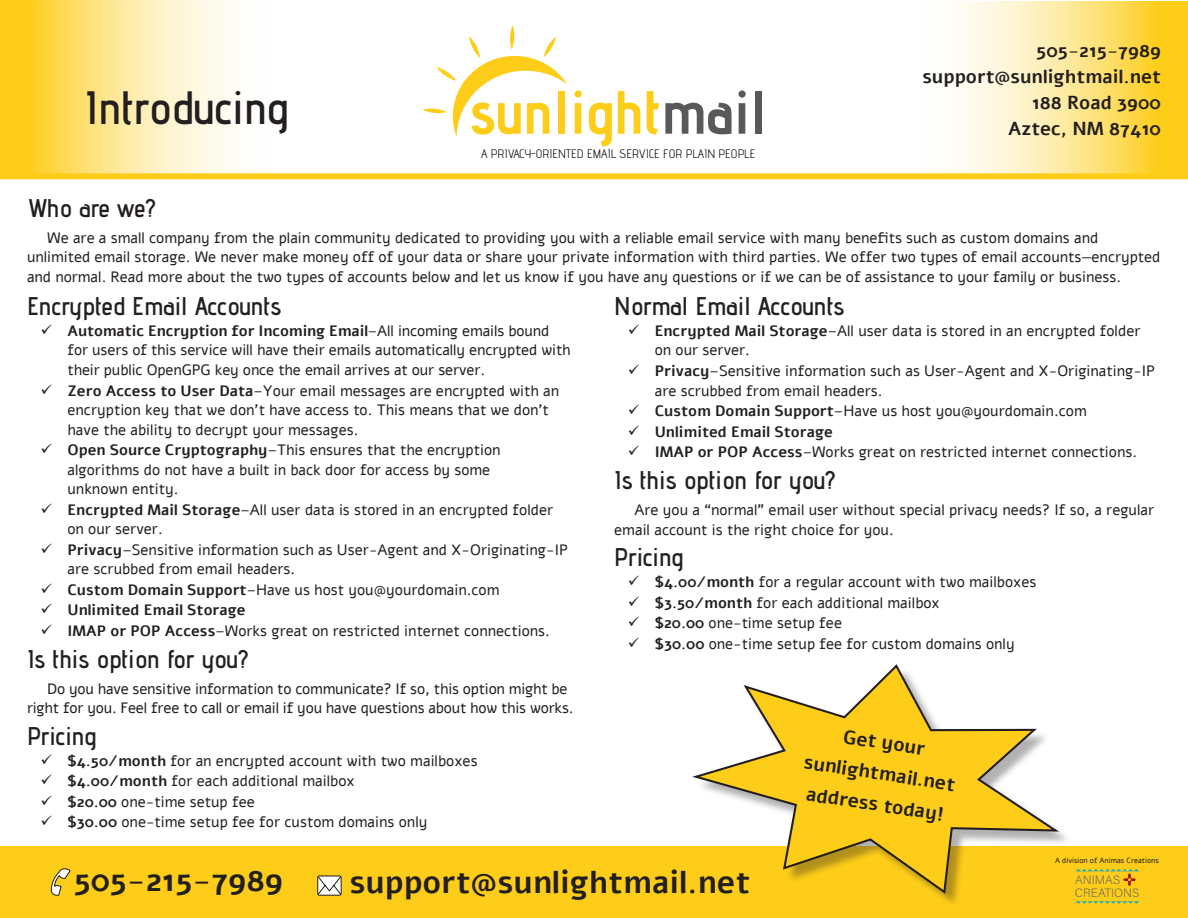
<style>
.page{position:relative;width:1188px;height:918px;background:#fff}
.page>*{position:absolute;margin:0;border:0;box-sizing:border-box;transform-origin:0 0}
.t1{font:700 60.9px "Advent Pro";color:#fecd19}
.t2{font:600 46.5px "Advent Pro";color:#231f20}
.t3{font:700 31.5px "Alef";color:#231f20}
.t4{font:600 25.5px "Advent Pro";color:#231f20}
.t5{font:700 19.05px/31.2px "Alef";color:#231f20;text-align:center}
.t6{font:700 18.75px/26.2px "Alef";color:#231f20;text-align:right}
.t7{font:15px/20px "Alef";color:#231f20}
.t8{font:12.15px "Advent Pro";color:#050504}
.t9{font:200 12px/13px "Acumin Pro";color:#636366}
.t10{font:7.5px "Alef";color:#231f20}
.s1{color:#58595b}
.s2{font-weight:700}
</style>
<div class="page">
<svg style="left:957px;top:1px;width:231px;height:172px;background:#fee68d"></svg>
<svg style="left:0;top:0;width:230px;height:173px;background:#fee58d"></svg>
<div style="left:0;top:846px;width:1188px;height:72px;background:#fecd19"></div>
<div style="left:0;top:173px;width:1188px;height:6px;background:#fecd19"></div>
<svg style="left:1076px;top:901px;width:63px;height:3px"></svg>
<svg style="left:1076px;top:869px;width:63px;height:16px"></svg>
<svg style="left:318px;top:876px;width:23px;height:19px"></svg>
<svg style="left:51px;top:869px;width:19px;height:27px"></svg>
<div style="left:696px;top:667px;width:377px;height:241px;background:#231f20;opacity:.35"></div>
<svg style="left:692px;top:664px;width:371px;height:232px"></svg>
<svg style="left:423px;top:25px;width:144px;height:112px"></svg>
<h2 class="t2" style="left:85px;top:79px;width:205px">Introducing</h2>
<h1 class="t1" style="left:469px;top:75px;width:299px">sunlight<span class="s1">mail</span></h1>
<p class="t8" style="left:481px;top:146px;width:276px">A PRIVACY-ORIENTED EMAIL SERVICE FOR PLAIN PEOPLE</p>
<p class="t6" style="left:922px;top:37px;width:240px">505-215-7989 support@sunlightmail.net<br>188 Road 3900<br>Aztec, NM 87410</p>
<h3 class="t4" style="left:27px;top:192px;width:130px">Who are we?</h3>
<p class="t7" style="left:27px;top:228px;width:1135px;line-height:19.5px;text-indent:20px">We are a small company from the plain community dedicated to providing you with a reliable email service with many benefits such as custom domains and unlimited email storage. We never make money off of your data or share your private information with third parties. We offer two types of email accounts—encrypted and normal. Read more about the two types of accounts below and let us know if you have any questions or if we can be of assistance to your family or business.</p>
<h3 class="t4" style="left:27px;top:291px;width:256px">Encrypted Email Accounts</h3>
<p class="t7" style="left:67px;top:321px;width:505px"><span class="s2">Automatic Encryption for Incoming Email</span>–All incoming emails bound for users of this service will have their emails automatically encrypted with their public OpenGPG key once the email arrives at our server.<br><span class="s2">Zero Access to User Data</span>–Your email messages are encrypted with an encryption key that we don’t have access to. This means that we don’t have the ability to decrypt your messages.<br><span class="s2">Open Source Cryptography</span>–This ensures that the encryption algorithms do not have a built in back door for access by some<br>unknown entity.<br><span class="s2">Encrypted Mail Storage</span>–All user data is stored in an encrypted folder on our server.<br><span class="s2">Privacy</span>–Sensitive information such as User-Agent and X-Originating-IP are scrubbed from email headers.<br><span class="s2">Custom Domain Support</span>–Have us host you@yourdomain.com <span class="s2">Unlimited Email Storage<br>IMAP or POP Access</span>–Works great on restricted internet connections.</p>
<h3 class="t4" style="left:27px;top:643px;width:223px">Is this option for you?</h3>
<p class="t7" style="left:27px;top:679px;width:548px;line-height:19.5px;text-indent:20px">Do you have sensitive information to communicate? If so, this option might be right for you. Feel free to call or email if you have questions about how this works.</p>
<h3 class="t4" style="left:27px;top:721px;width:71px">Pricing</h3>
<p class="t7" style="left:67px;top:750px;width:412px;line-height:20.5px"><span class="s2">$4.50/month</span> for an encrypted account with two mailboxes <span class="s2">$4.00/month</span> for each additional mailbox<br><span class="s2">$20.00</span> one-time setup fee<br><span class="s2">$30.00</span> one-time setup fee for custom domains only</p>
<h3 class="t4" style="left:614px;top:291px;width:232px">Normal Email Accounts</h3>
<p class="t7" style="left:655px;top:321px;width:502px"><span class="s2">Encrypted Mail Storage</span>–All user data is stored in an encrypted folder on our server.<br><span class="s2">Privacy</span>–Sensitive information such as User-Agent and X-Originating-IP are scrubbed from email headers.<br><span class="s2">Custom Domain Support</span>–Have us host you@yourdomain.com <span class="s2">Unlimited Email Storage<br>IMAP or POP Access</span>–Works great on restricted internet connections.</p>
<h3 class="t4" style="left:614px;top:464px;width:223px">Is this option for you?</h3>
<p class="t7" style="left:614px;top:500px;width:542px;line-height:19.5px;text-indent:20px">Are you a “normal” email user without special privacy needs? If so, a regular email account is the right choice for you.</p>
<h3 class="t4" style="left:614px;top:542px;width:71px">Pricing</h3>
<p class="t7" style="left:655px;top:572px;width:383px;line-height:20.5px"><span class="s2">$4.00/month</span> for a regular account with two mailboxes <span class="s2">$3.50/month</span> for each additional mailbox<br><span class="s2">$20.00</span> one-time setup fee<br><span class="s2">$30.00</span> one-time setup fee for custom domains only</p>
<p class="t5" style="left:810px;top:716px;width:154px;rotate:8deg">Get your sunlightmail.net address today!</p>
<p class="t10" style="left:1055px;top:856px;width:105px">A division of Animas Creations</p>
<h3 class="t3" style="left:74px;top:859px;width:211px">505-215-7989</h3>
<h3 class="t3" style="left:349px;top:861px;width:402px">support@sunlightmail.net</h3>
<p class="t9" style="left:1075px;top:873px;width:66px">ANIMAS<br>CREATIONS</p>
</div>
